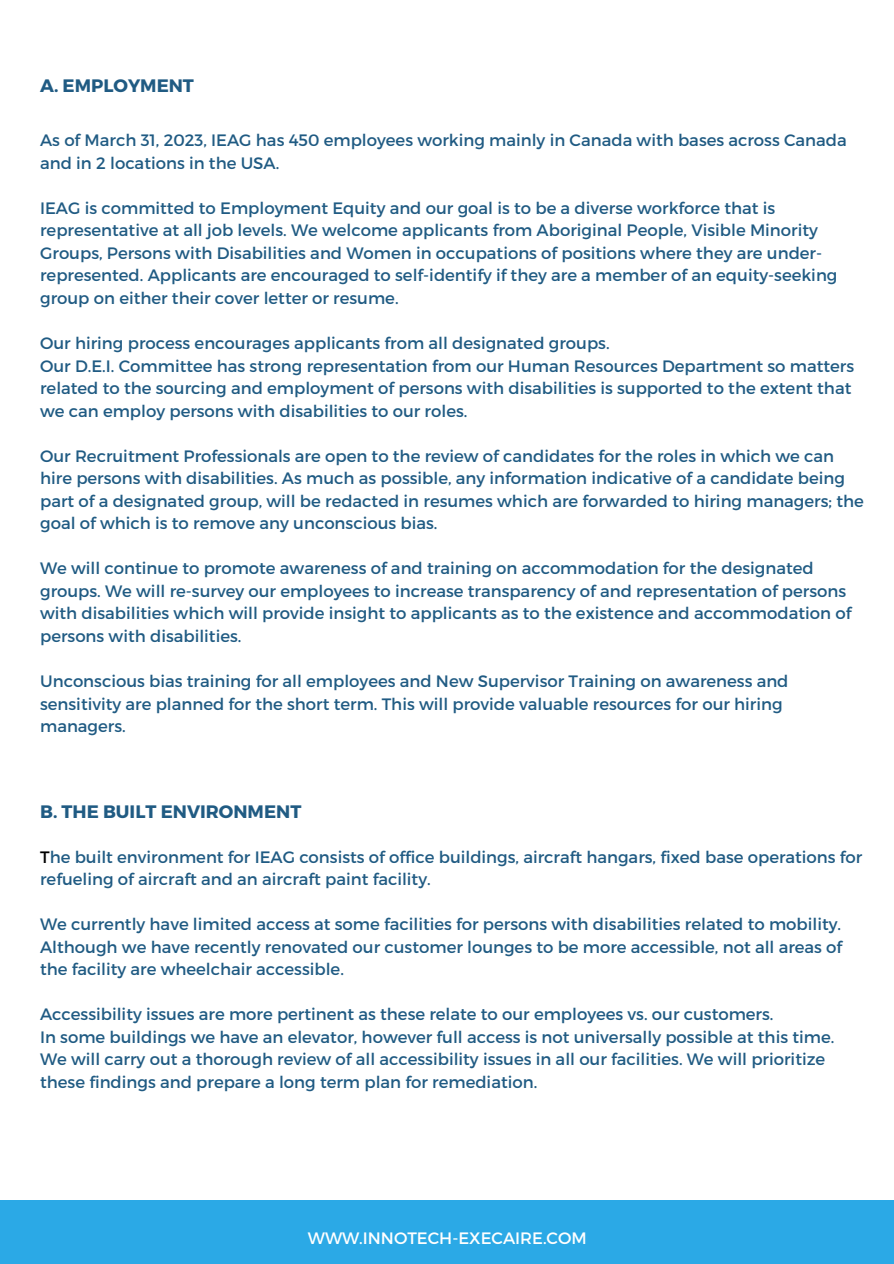
<style>
.page{position:relative;width:894px;height:1264px;background:#fff}
.page>*{position:absolute;margin:0;border:0;box-sizing:border-box;transform-origin:0 0}
.t1{font:700 18px "Montserrat";color:#205b83}
.t2{font:16.5px/22.5px "Montserrat";color:#205b83}
.t3{font:16.5px "Montserrat";color:#fff}
.s1{color:#000}
</style>
<div class="page">
<div style="left:0;top:1200px;width:893px;height:63px;background:#2ba9e6"></div>
<p class="t1" style="left:40px;top:74px;width:155px">A. EMPLOYMENT</p>
<p class="t2" style="left:40px;top:128px;width:808px">As of March 31, 2023, IEAG has 450 employees working mainly in Canada with bases across Canada and in 2 locations in the USA.</p>
<p class="t2" style="left:40px;top:196px;width:798px">IEAG is committed to Employment Equity and our goal is to be a diverse workforce that is representative at all job levels. We welcome applicants from Aboriginal People, Visible Minority Groups, Persons with Disabilities and Women in occupations of positions where they are under&shy;represented. Applicants are encouraged to self-identify if they are a member of an equity-seeking group on either their cover letter or resume.</p>
<p class="t2" style="left:40px;top:331px;width:571px">Our hiring process encourages applicants from all designated groups.</p>
<p class="t2" style="left:40px;top:353px;width:815px">Our D.E.I. Committee has strong representation from our Human Resources Department so matters related to the sourcing and employment of persons with disabilities is supported to the extent that we can employ persons with disabilities to our roles.</p>
<p class="t2" style="left:40px;top:444px;width:825px">Our Recruitment Professionals are open to the review of candidates for the roles in which we can hire persons with disabilities. As much as possible, any information indicative of a candidate being part of a designated group, will be redacted in resumes which are forwarded to hiring managers; the goal of which is to remove any unconscious bias.</p>
<p class="t2" style="left:40px;top:556px;width:812px">We will continue to promote awareness of and training on accommodation for the designated groups. We will re-survey our employees to increase transparency of and representation of persons with disabilities which will provide insight to applicants as to the existence and accommodation of persons with disabilities.</p>
<p class="t2" style="left:40px;top:669px;width:749px">Unconscious bias training for all employees and New Supervisor Training on awareness and sensitivity are planned for the short term. This will provide valuable resources for our hiring managers.</p>
<p class="t1" style="left:40px;top:799px;width:263px">B. THE BUILT ENVIRONMENT</p>
<p class="t2" style="left:40px;top:844px;width:823px"><span class="s1">T</span>he built environment for IEAG consists of office buildings, aircraft hangars, fixed base operations for refueling of aircraft and an aircraft paint facility.</p>
<p class="t2" style="left:40px;top:912px;width:803px;text-align:justify">We currently have limited access at some facilities for persons with disabilities related to mobility.<br>Although we have recently renovated our customer lounges to be more accessible, not all areas of the facility are wheelchair accessible.</p>
<p class="t2" style="left:40px;top:1002px;width:734px">Accessibility issues are more pertinent as these relate to our employees vs. our customers.</p>
<p class="t2" style="left:40px;top:1024px;width:795px">In some buildings we have an elevator, however full access is not universally possible at this time.</p>
<p class="t2" style="left:40px;top:1047px;width:786px">We will carry out a thorough review of all accessibility issues in all our facilities. We will prioritize these findings and prepare a long term plan for remediation.</p>
<p class="t3" style="left:308px;top:1227px;width:280px">WWW.INNOTECH-EXECAIRE.COM</p>
</div>
